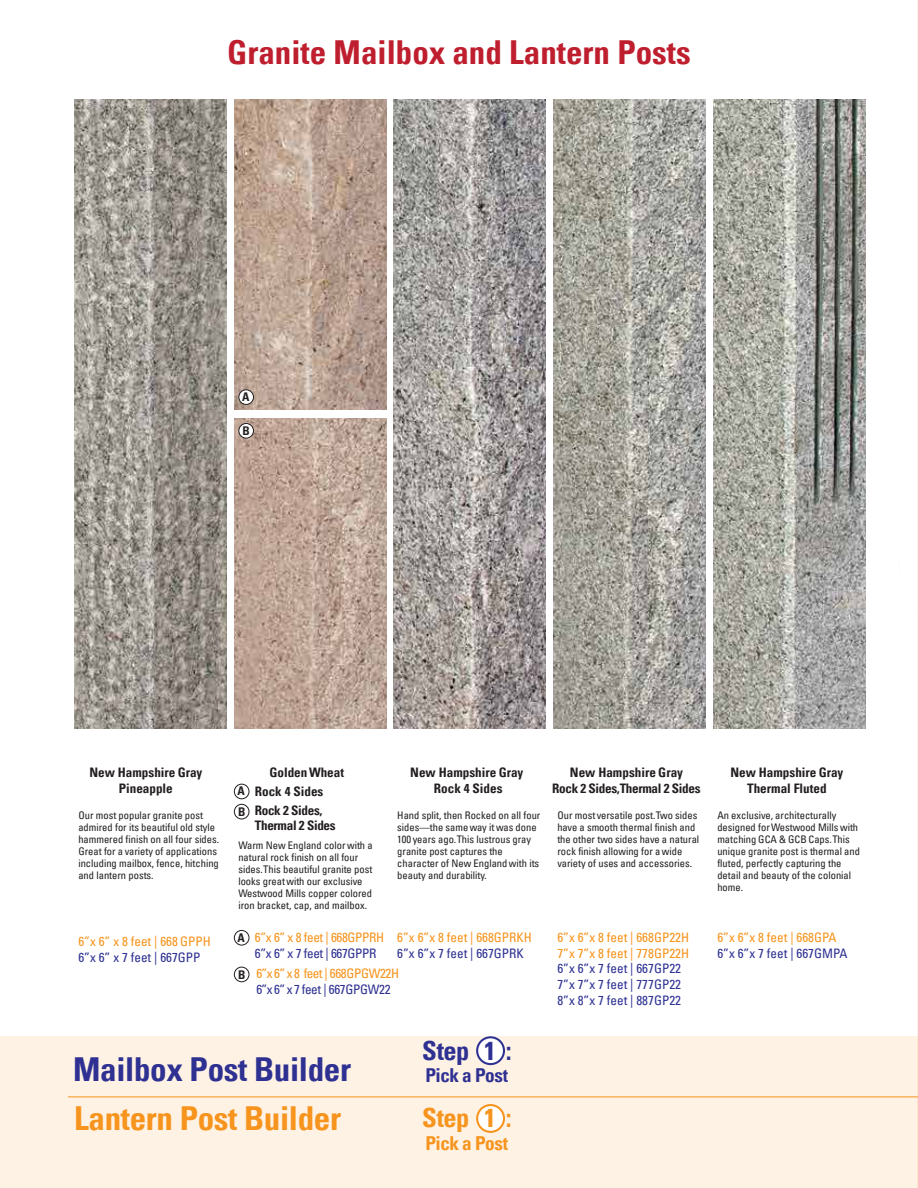
<style>
.page{position:relative;width:918px;height:1188px;background:#fff}
.page>*{position:absolute;margin:0;border:0;box-sizing:border-box;transform-origin:0 0}
.t1{font:700 condensed 33px "Univers";color:#be1e2d}
.t2{font:700 condensed 33px "Univers";letter-spacing:-.01em;color:#f7941d}
.t3{font:700 condensed 33px "Univers";letter-spacing:-.01em;color:#2e3192}
.t4{font:700 condensed 26.4px "Univers";color:#2e3192}
.t5{font:700 condensed 26.4px "Univers";color:#f7941d}
.t6{font:700 condensed 19.2px "Univers";letter-spacing:-.025em;color:#2e3192}
.t7{font:700 condensed 19.2px "Univers";letter-spacing:-.025em;color:#f7941d}
.t8{font:condensed 13.2px/15.8px "Univers";color:#2e3192;text-align:justify}
.t9{font:700 condensed 13.2px/15.8px "Univers";color:#231f20;text-align:center}
.t10{font:condensed 13.2px/15.8px "Univers";color:#f7941d}
.t11{font:700 condensed 13.2px/15.8px "Univers";letter-spacing:-.025em;color:#231f20;text-align:center}
.t12{font:condensed 13.2px "Univers";letter-spacing:-.025em;color:#f7941d}
.t13{font:condensed 13.2px "Univers";letter-spacing:-.025em;color:#2e3192}
.t14{font:700 condensed 12px/20.9px "Univers";color:#231f20}
.t15{font:condensed 10.5px/12px "Univers";color:#231f20}
</style>
<div class="page">
<img style="left:74px;top:100px;width:152px;height:628px">
<img style="left:234px;top:418px;width:152px;height:310px">
<img style="left:234px;top:100px;width:152px;height:310px">
<img style="left:554px;top:100px;width:152px;height:628px">
<img style="left:713px;top:100px;width:152px;height:628px">
<img style="left:394px;top:100px;width:152px;height:628px">
<hr style="left:917px;top:0;width:1px;height:1188px;background:#f7941d">
<div style="left:0;top:1037px;width:918px;height:151px;background:#fef2e4"></div>
<div style="left:477px;top:1037px;width:27px;height:27px;background:#fff;border-radius:50%"></div>
<div style="left:476px;top:1036px;width:29px;height:29px;border:2px solid #2e3192;border-radius:50%"></div>
<div style="left:477px;top:1105px;width:27px;height:27px;background:#fff;border-radius:50%"></div>
<div style="left:476px;top:1104px;width:29px;height:29px;border:2px solid #f7941d;border-radius:50%"></div>
<hr style="left:68px;top:1097px;width:850px;height:1px;background:#f7941d">
<div style="left:239px;top:390px;width:14px;height:14px;background:#fff;border-radius:50%"></div>
<div style="left:238px;top:389px;width:16px;height:16px;border:1px solid #231f20;border-radius:50%"></div>
<div style="left:239px;top:423px;width:14px;height:15px;background:#fff;border-radius:50%"></div>
<div style="left:238px;top:423px;width:16px;height:16px;border:1px solid #231f20;border-radius:50%"></div>
<div style="left:234px;top:784px;width:15px;height:15px;border:1px solid #231f20;border-radius:50%"></div>
<div style="left:234px;top:804px;width:15px;height:15px;border:1px solid #231f20;border-radius:50%"></div>
<div style="left:234px;top:930px;width:15px;height:16px;border:1px solid #231f20;border-radius:50%"></div>
<div style="left:234px;top:967px;width:15px;height:15px;border:1px solid #231f20;border-radius:50%"></div>
<img style="left:917px;top:497px;width:1px;height:145px">
<h1 class="t1" style="left:227px;top:32px;width:465px">Granite Mailbox and Lantern Posts</h1>
<p class="t14" style="left:242px;top:386px;width:9px">A</p>
<p class="t14" style="left:243px;top:420px;width:9px">B</p>
<p class="t9" style="left:89px;top:764px;width:114px">New Hampshire Gray<br>Pineapple</p>
<p class="t9" style="left:269px;top:764px;width:76px">Golden Wheat</p>
<p class="t11" style="left:552px;top:764px;width:150px">New Hampshire Gray<br>Rock 2 Sides, Thermal 2 Sides</p>
<p class="t9" style="left:730px;top:764px;width:114px">New Hampshire Gray<br>Thermal Fluted</p>
<p class="t9" style="left:410px;top:764px;width:114px">New Hampshire Gray</p>
<p class="t9" style="left:255px;top:783px;width:70px">Rock 4 Sides</p>
<p class="t9" style="left:434px;top:780px;width:70px">Rock 4 Sides</p>
<p class="t11" style="left:255px;top:802px;width:82px;text-align:left">Rock 2 Sides,<br>Thermal 2 Sides</p>
<p class="t14" style="left:238px;top:780px;width:9px">A<br>B</p>
<p class="t15" style="left:78px;top:809px;width:142px">Our most popular granite post admired for its beautiful old style hammered finish on all four sides.<br>Great for a variety of applications including mailbox, fence, hitching and lantern posts.</p>
<p class="t15" style="left:557px;top:809px;width:143px">Our most versatile post. Two sides have a smooth thermal finish and the other two sides have a natural rock finish allowing for a wide variety of uses and accessories.</p>
<p class="t15" style="left:717px;top:809px;width:144px">An exclusive, architecturally designed for Westwood Mills with matching GCA &amp; GCB Caps. This unique granite post is thermal and fluted, perfectly capturing the detail and beauty of the colonial home.</p>
<p class="t15" style="left:397px;top:809px;width:145px">Hand split, then Rocked on all four sides—the same way it was done<br>100 years ago. This lustrous gray granite post captures the character of New England with its beauty and durability.</p>
<p class="t15" style="left:238px;top:839px;width:136px">Warm New England color with a natural rock finish on all four sides. This beautiful granite post looks great with our exclusive<br>Westwood Mills copper colored iron bracket, cap, and mailbox.</p>
<p class="t10" style="left:78px;top:933px;width:134px">6”x 6” x 8 feet | 668 GPPH</p>
<p class="t8" style="left:78px;top:949px;width:124px">6”x 6” x 7 feet | 667GPP</p>
<p class="t14" style="left:238px;top:927px;width:9px">A</p>
<p class="t14" style="left:238px;top:964px;width:9px">B</p>
<p class="t12" style="left:255px;top:929px;width:131px">6”x 6” x 8 feet | 668GPPRH</p>
<p class="t13" style="left:255px;top:945px;width:123px">6”x 6” x 7 feet | 667GPPR</p>
<p class="t12" style="left:256px;top:965px;width:144px">6”x 6” x 8 feet | 668GPGW22H</p>
<p class="t13" style="left:256px;top:981px;width:136px">6”x 6” x 7 feet | 667GPGW22</p>
<p class="t10" style="left:397px;top:929px;width:136px">6”x 6”x 8 feet | 668GPRKH</p>
<p class="t8" style="left:397px;top:945px;width:128px">6”x 6”x 7 feet | 667GPRK</p>
<h1 class="t3" style="left:73px;top:1049px;width:279px">Mailbox Post Builder</h1>
<h1 class="t2" style="left:74px;top:1098px;width:268px">Lantern Post Builder</h1>
<h2 class="t4" style="left:422px;top:1034px;width:91px">Step 1 :</h2>
<h3 class="t6" style="left:425px;top:1064px;width:84px">Pick a Post</h3>
<h2 class="t5" style="left:422px;top:1101px;width:91px">Step 1 :</h2>
<h3 class="t7" style="left:425px;top:1131px;width:84px">Pick a Post</h3>
<p class="t10" style="left:557px;top:929px;width:133px">6”x 6”x 8 feet | 668GP22H<br>7”x 7”x 8 feet | 778GP22H</p>
<p class="t8" style="left:557px;top:961px;width:125px">6”x 6”x 7 feet | 667GP22<br>7”x 7”x 7 feet | 777GP22<br>8”x 8”x 7 feet | 887GP22</p>
<p class="t10" style="left:717px;top:929px;width:121px">6”x 6”x 8 feet | 668GPA</p>
<p class="t8" style="left:717px;top:945px;width:131px">6”x 6”x 7 feet | 667GMPA</p>
</div>
